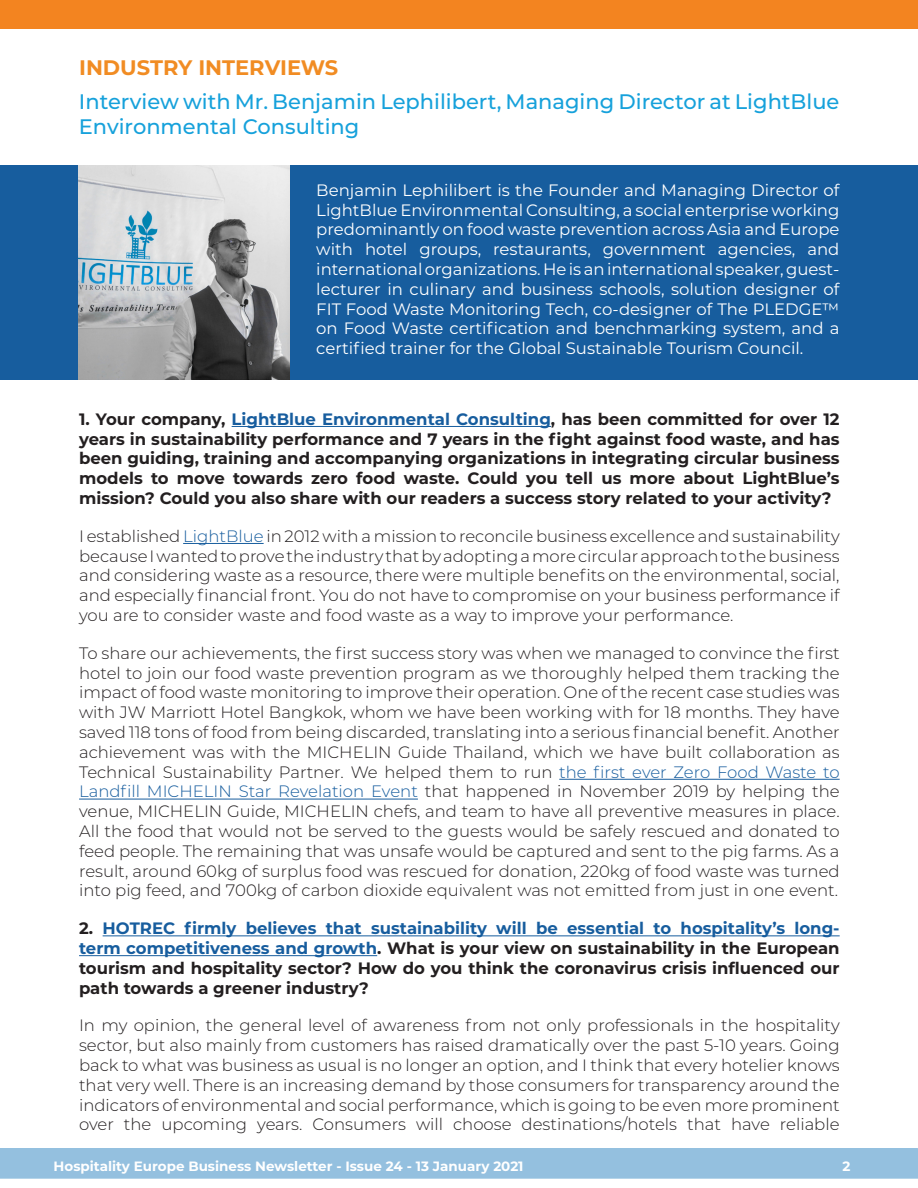
<style>
.page{position:relative;width:918px;height:1188px;background:#fff}
.page>*{position:absolute;margin:0;border:0;box-sizing:border-box;transform-origin:0 0}
.t1{font:500 21px/25.2px "Montserrat";color:#16a1db}
.t2{font:700 21px "Montserrat";color:#f18c23}
.t3{font:300 16.5px/19.8px "Montserrat";color:#231f20;text-align:justify}
.t4{font:700 16.5px/19.8px "Montserrat";color:#231f20;text-align:justify}
.t5{font:16.5px/19.8px "Montserrat";color:#fff;text-align:justify}
.t6{font:700 13.5px "Montserrat";color:#fff}
.s1{color:#175d9e}
</style>
<div class="page">
<div style="left:0;top:165px;width:918px;height:215px;background:#175d9e"></div>
<hr style="left:232px;top:426px;width:319px;height:1px;background:#175d9e">
<hr style="left:183px;top:543px;width:81px;height:1px;background:#175d9e">
<hr style="left:559px;top:779px;width:281px;height:1px;background:#175d9e">
<hr style="left:79px;top:799px;width:339px;height:1px;background:#175d9e">
<hr style="left:103px;top:935px;width:737px;height:1px;background:#175d9e">
<hr style="left:79px;top:955px;width:298px;height:1px;background:#175d9e">
<div style="left:1px;top:1149px;width:916px;height:29px;background:#94c0df"></div>
<div style="left:0;top:1148px;width:918px;height:31px;border:2px solid #94c0df"></div>
<img style="left:79px;top:165px;width:210px;height:215px">
<div style="left:0;top:0;width:918px;height:29px;background:#f38420"></div>
<p class="t2" style="left:79px;top:52px;width:261px">INDUSTRY INTERVIEWS</p>
<p class="t1" style="left:79px;top:88px;width:762px">Interview with Mr. Benjamin Lephilibert, Managing Director at LightBlue<br>Environmental Consulting</p>
<p class="t5" style="left:316px;top:179px;width:525px">Benjamin Lephilibert is the Founder and Managing Director of LightBlue Environmental Consulting, a social enterprise working predominantly on food waste prevention across Asia and Europe with hotel groups, restaurants, government agencies, and international organizations. He is an international speaker, guest&shy;lecturer in culinary and business schools, solution designer of FIT Food Waste Monitoring Tech, co-designer of The PLEDGE™ on Food Waste certification and benchmarking system, and a certified trainer for the Global Sustainable Tourism Council.</p>
<p class="t4" style="left:79px;top:408px;width:762px">1. Your company, <span class="s1">LightBlue Environmental Consulting</span>, has been committed for over 12 years in sustainability performance and 7 years in the fight against food waste, and has been guiding, training and accompanying organizations in integrating circular business models to move towards zero food waste. Could you tell us more about LightBlue’s mission? Could you also share with our readers a success story related to your activity?</p>
<p class="t3" style="left:79px;top:526px;width:762px">I established <span class="s1">LightBlue</span> in 2012 with a mission to reconcile business excellence and sustainability because I wanted to prove the industry that by adopting a more circular approach to the business and considering waste as a resource, there were multiple benefits on the environmental, social, and especially financial front. You do not have to compromise on your business performance if you are to consider waste and food waste as a way to improve your performance.</p>
<p class="t3" style="left:79px;top:643px;width:762px">To share our achievements, the first success story was when we managed to convince the first hotel to join our food waste prevention program as we thoroughly helped them tracking the impact of food waste monitoring to improve their operation. One of the recent case studies was with JW Marriott Hotel Bangkok, whom we have been working with for 18 months. They have saved 118 tons of food from being discarded, translating into a serious financial benefit. Another achievement was with the MICHELIN Guide Thailand, which we have built collaboration as Technical Sustainability Partner. We helped them to run <span class="s1">the first ever Zero Food Waste to Landfill MICHELIN Star Revelation Event</span> that happened in November 2019 by helping the venue, MICHELIN Guide, MICHELIN chefs, and team to have all preventive measures in place.<br>All the food that would not be served to the guests would be safely rescued and donated to feed people. The remaining that was unsafe would be captured and sent to the pig farms. As a result, around 60kg of surplus food was rescued for donation, 220kg of food waste was turned into pig feed, and 700kg of carbon dioxide equivalent was not emitted from just in one event.</p>
<p class="t4" style="left:79px;top:918px;width:762px">2. <span class="s1">HOTREC firmly believes that sustainability will be essential to hospitality’s long&shy;term competitiveness and growth</span>. What is your view on sustainability in the European tourism and hospitality sector? How do you think the coronavirus crisis influenced our path towards a greener industry?</p>
<p class="t3" style="left:79px;top:1015px;width:762px">In my opinion, the general level of awareness from not only professionals in the hospitality sector, but also mainly from customers has raised dramatically over the past 5-10 years. Going back to what was business as usual is no longer an option, and I think that every hotelier knows that very well. There is an increasing demand by those consumers for transparency around the indicators of environmental and social performance, which is going to be even more prominent over the upcoming years. Consumers will choose destinations/hotels that have reliable</p>
<p class="t6" style="left:54px;top:1157px;width:471px">Hospitality Europe Business Newsletter - Issue 24 - 13 January 2021</p>
<p class="t6" style="left:842px;top:1157px;width:9px">2</p>
</div>
